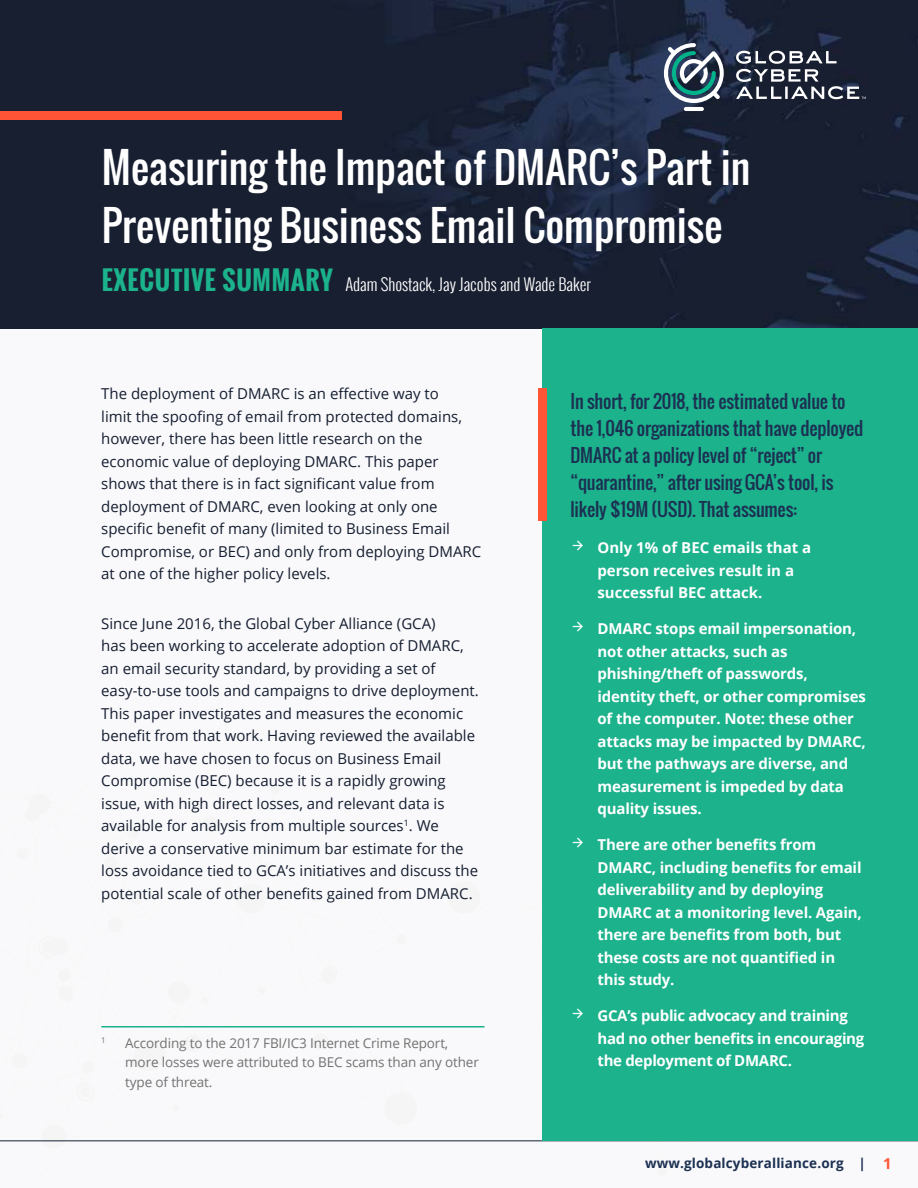
<style>
.page{position:relative;width:918px;height:1188px;background:#fff}
.page>*{position:absolute;margin:0;border:0;box-sizing:border-box;transform-origin:0 0}
.t1{font:40.5px/58.5px "Oswald";color:#fff}
.t2{font:18px/27px "Oswald";letter-spacing:-.01em;color:#1c3052}
.t3{font:300 16.5px "Oswald";color:#fff}
.t4{font:15px/22.5px "Open Sans";color:#151e30}
.t5{font:700 15px/22.5px "Open Sans";letter-spacing:-.01em;color:#fff}
.t6{font:13.5px/19.5px "Open Sans";letter-spacing:-.01em;color:#727272}
.t7{font:700 13.5px "Open Sans";letter-spacing:.01em;color:#1c3052}
.t8{font:7.8px "Open Sans";color:#727272}
.s1{font-weight:700;font-size:25.5px;color:#1bb28c}
.s2{font-size:15px;color:#ff5435}
</style>
<div class="page">
<img style="left:0;top:0;width:918px;height:328px">
<hr style="left:0;top:1141px;width:918px;height:1px;background:#151e30">
<div style="left:0;top:111px;width:341px;height:9px;background:#ff5435"></div>
<div style="left:542px;top:328px;width:376px;height:813px;background:#1bb28c"></div>
<div style="left:538px;top:388px;width:8px;height:133px;background:#ff5435"></div>
<hr style="left:101px;top:1026px;width:383px;height:2px;background:#1bb28c">
<hr style="left:684px;top:107px;width:20px;height:4px;background:#fff;border-radius:2px">
<svg style="left:664px;top:43px;width:60px;height:60px"></svg>
<svg style="left:736px;top:51px;width:130px;height:48px"></svg>
<h1 class="t1" style="left:102px;top:138px;width:650px">Measuring the Impact of DMARC’s Part in<br>Preventing Business Email Compromise</h1>
<p class="t3" style="left:102px;top:272px;width:491px"><span class="s1">EXECUTIVE SUMMARY</span> Adam Shostack, Jay Jacobs and Wade Baker</p>
<p class="t4" style="left:101px;top:382px;width:382px">The deployment of DMARC is an effective way to<br>limit the spoofing of email from protected domains, however, there has been little research on the economic value of deploying DMARC. This paper shows that there is in fact significant value from deployment of DMARC, even looking at only one specific benefit of many (limited to Business Email Compromise, or BEC) and only from deploying DMARC at one of the higher policy levels.</p>
<p class="t4" style="left:101px;top:612px;width:379px">Since June 2016, the Global Cyber Alliance (GCA)<br>has been working to accelerate adoption of DMARC, an email security standard, by providing a set of easy-to-use tools and campaigns to drive deployment.<br>This paper investigates and measures the economic benefit from that work. Having reviewed the available data, we have chosen to focus on Business Email Compromise (BEC) because it is a rapidly growing issue, with high direct losses, and relevant data is available for analysis from multiple sources<sup>1</sup>. We derive a conservative minimum bar estimate for the loss avoidance tied to GCA’s initiatives and discuss the potential scale of other benefits gained from DMARC.</p>
<p class="t8" style="left:101px;top:1035px;width:6px">1</p>
<p class="t6" style="left:125px;top:1033px;width:355px">According to the 2017 FBI/IC3 Internet Crime Report, more losses were attributed to BEC scams than any other type of threat.</p>
<p class="t2" style="left:570px;top:388px;width:294px">In short, for 2018, the estimated value to the 1,046 organizations that have deployed DMARC at a policy level of “reject” or “quarantine,” after using GCA’s tool, is likely $19M (USD). That assumes:</p>
<p class="t5" style="left:597px;top:536px;width:215px">Only 1% of BEC emails that a person receives result in a successful BEC attack.</p>
<p class="t5" style="left:597px;top:617px;width:270px">DMARC stops email impersonation, not other attacks, such as phishing/theft of passwords, identity theft, or other compromises of the computer. Note: these other attacks may be impacted by DMARC, but the pathways are diverse, and measurement is impeded by data quality issues.</p>
<p class="t5" style="left:597px;top:833px;width:266px">There are other benefits from<br>DMARC, including benefits for email deliverability and by deploying<br>DMARC at a monitoring level. Again, there are benefits from both, but these costs are not quantified in this study.</p>
<p class="t5" style="left:597px;top:1004px;width:268px">GCA’s public advocacy and training had no other benefits in encouraging the deployment of DMARC.</p>
<p class="t7" style="left:645px;top:1154px;width:248px">www.globalcyberalliance.org | <span class="s2">1</span></p>
</div>
